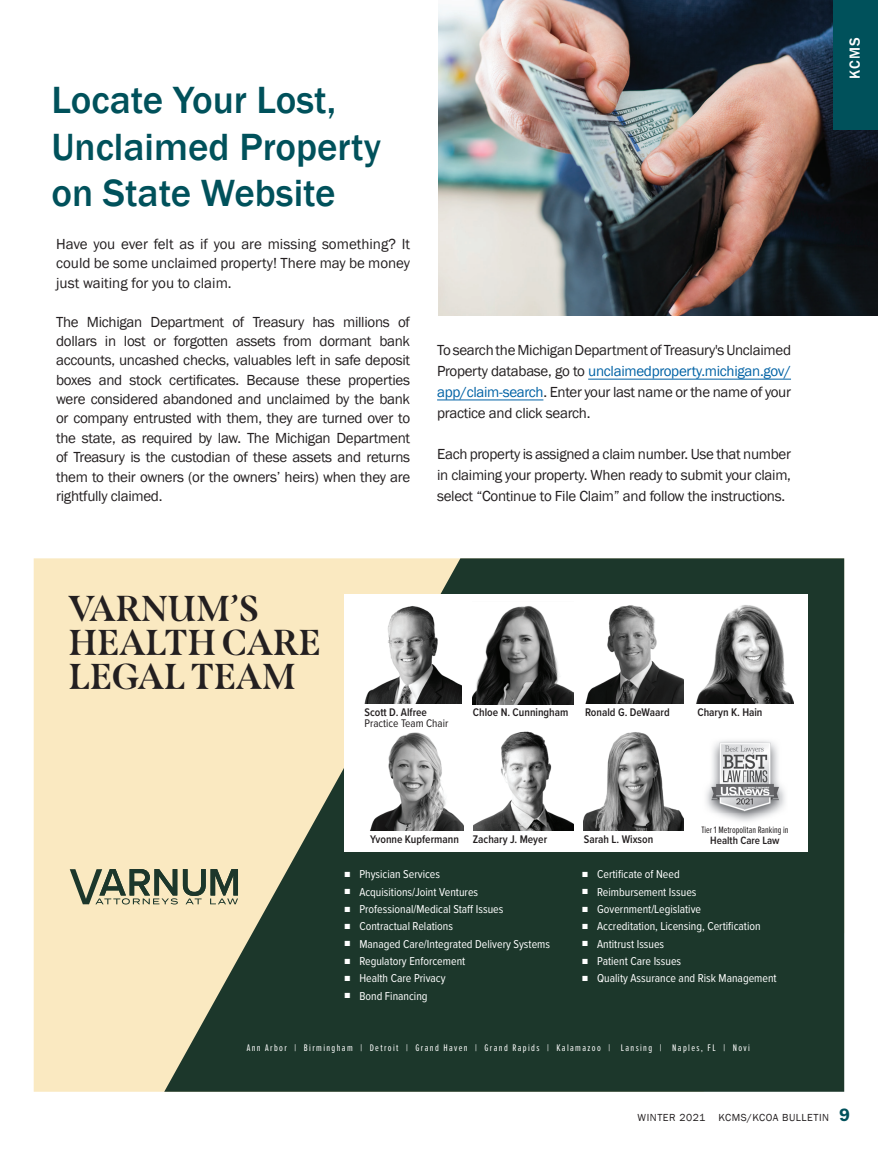
<style>
.page{position:relative;width:878px;height:1161px;background:#fff}
.page>*{position:absolute;margin:0;border:0;box-sizing:border-box;transform-origin:0 0}
.t1{font:500 39px/46.5px "Franklin Gothic";color:#00515b}
.t2{font:700 36px/34.3px "Span";letter-spacing:-.01em;color:#231f20}
.t3{font:15px/19.4px "Franklin Gothic";letter-spacing:-.02em;color:#231f20;text-align:justify}
.t4{font:500 15px "Franklin Gothic";color:#fff}
.t5{font:11.85px "Proxima Nova Cond";color:#fff}
.t6{font:600 11.4px "Proxima Nova Cond";color:#231f20}
.t7{font:11.4px "Proxima Nova Cond";color:#231f20}
.t8{font:600 10.95px "Proxima Nova Cond";color:#231f20}
.t9{font:10.5px "Franklin Gothic";letter-spacing:.05em;color:#231f20}
.t10{font:9.9px "Proxima Nova Ex Cn";letter-spacing:.14em;color:#fff}
.t11{font:9.6px "Proxima Nova Ex Cn";color:#231f20}
.s1{color:#0062a5}
.s2{font-size:8.85px}
.s3{font-weight:600;font-size:18px;color:#00515b}
</style>
<div class="page">
<img style="left:438px;top:0;width:439px;height:315px">
<div style="left:832px;top:0;width:45px;height:130px;background:#00515b"></div>
<hr style="left:588px;top:379px;width:203px;height:1px;background:#0062a5">
<hr style="left:437px;top:400px;width:106px;height:1px;background:#0062a5">
<div style="left:34px;top:558px;width:130px;height:534px;background:#fae9c1"></div>
<svg style="left:164px;top:558px;width:680px;height:534px;background:#5d6b57"></svg>
<div style="left:344px;top:594px;width:464px;height:258px;background:#fff"></div>
<img style="left:706px;top:740px;width:79px;height:82px">
<img style="left:709px;top:742px;width:71px;height:70px">
<img style="left:364px;top:606px;width:97px;height:97px">
<img style="left:585px;top:605px;width:98px;height:98px">
<img style="left:474px;top:731px;width:99px;height:99px">
<img style="left:473px;top:606px;width:100px;height:98px">
<img style="left:583px;top:732px;width:100px;height:98px">
<img style="left:696px;top:605px;width:97px;height:98px">
<img style="left:370px;top:732px;width:93px;height:98px">
<svg style="left:70px;top:869px;width:168px;height:35px;background:#a0a184"></svg>
<h1 class="t1" style="left:51px;top:77px;width:331px">Locate Your Lost,<br>Unclaimed Property on State Website</h1>
<p class="t3" style="left:56px;top:235px;width:355px">Have you ever felt as if you are missing something? It could be some unclaimed property! There may be money just waiting for you to claim.</p>
<p class="t3" style="left:56px;top:312px;width:355px">The Michigan Department of Treasury has millions of dollars in lost or forgotten assets from dormant bank accounts, uncashed checks, valuables left in safe deposit boxes and stock certificates. Because these properties were considered abandoned and unclaimed by the bank or company entrusted with them, they are turned over to the state, as required by law. The Michigan Department of Treasury is the custodian of these assets and returns them to their owners (or the owners’ heirs) when they are rightfully claimed.</p>
<p class="t3" style="left:437px;top:340px;width:355px;line-height:20.9px">To search the Michigan Department of Treasury's Unclaimed Property database, go to <span class="s1">unclaimedproperty.michigan.gov/ app/claim-search</span>. Enter your last name or the name of your practice and click search.</p>
<p class="t3" style="left:437px;top:444px;width:355px;line-height:20.9px">Each property is assigned a claim number. Use that number in claiming your property. When ready to submit your claim, select “Continue to File Claim” and follow the instructions.</p>
<h2 class="t2" style="left:69px;top:591px;width:254px">VARNUM’S<br>HEALTH CARE<br>LEGAL TEAM</h2>
<p class="t6" style="left:364px;top:704px;width:64px">Scott D. Alfree</p>
<p class="t7" style="left:364px;top:715px;width:85px">Practice Team Chair</p>
<p class="t6" style="left:473px;top:704px;width:97px">Chloe N. Cunningham</p>
<p class="t6" style="left:585px;top:704px;width:86px">Ronald G. DeWaard</p>
<p class="t6" style="left:697px;top:704px;width:67px">Charyn K. Hain</p>
<p class="t6" style="left:370px;top:831px;width:90px">Yvonne Kupfermann</p>
<p class="t6" style="left:473px;top:831px;width:76px">Zachary J. Meyer</p>
<p class="t6" style="left:583px;top:831px;width:71px">Sarah L. Wixson</p>
<p class="t11" style="left:701px;top:822px;width:88px">Tier 1 Metropolitan Ranking in</p>
<p class="t8" style="left:710px;top:832px;width:71px">Health Care Law</p>
<p class="t5" style="left:344px;top:866px;width:97px"><span class="s2">■</span> Physician Services</p>
<p class="t5" style="left:344px;top:883px;width:135px"><span class="s2">■</span> Acquisitions/Joint Ventures</p>
<p class="t5" style="left:344px;top:900px;width:160px"><span class="s2">■</span> Professional/Medical Sta- Issues</p>
<p class="t5" style="left:344px;top:918px;width:110px"><span class="s2">■</span> Contractual Relations</p>
<p class="t5" style="left:344px;top:935px;width:207px"><span class="s2">■</span> Managed Care/Integrated Delivery Systems</p>
<p class="t5" style="left:344px;top:952px;width:122px"><span class="s2">■</span> Regulatory Enforcement</p>
<p class="t5" style="left:344px;top:970px;width:103px"><span class="s2">■</span> Health Care Privacy</p>
<p class="t5" style="left:344px;top:987px;width:85px"><span class="s2">■</span> Bond Financing</p>
<p class="t5" style="left:582px;top:866px;width:99px"><span class="s2">■</span> Certificate of Need</p>
<p class="t5" style="left:582px;top:883px;width:116px"><span class="s2">■</span> Reimbursement Issues</p>
<p class="t5" style="left:582px;top:900px;width:120px"><span class="s2">■</span> Government/Legislative</p>
<p class="t5" style="left:582px;top:918px;width:180px"><span class="s2">■</span> Accreditation, Licensing, Certification</p>
<p class="t5" style="left:582px;top:935px;width:83px"><span class="s2">■</span> Antitrust Issues</p>
<p class="t5" style="left:582px;top:952px;width:100px"><span class="s2">■</span> Patient Care Issues</p>
<p class="t5" style="left:582px;top:970px;width:196px"><span class="s2">■</span> Quality Assurance and Risk Management</p>
<p class="t10" style="left:247px;top:1041px;width:504px">Ann Arbor | Birmingham | Detroit | Grand Haven | Grand Rapids | Kalamazoo | Lansing | Naples, FL | Novi</p>
<p class="t4" style="left:845px;top:79px;width:42px;rotate:-90deg">KCMS</p>
<p class="t9" style="left:637px;top:1111px;width:69px">WINTER 2021</p>
<p class="t9" style="left:718px;top:1111px;width:133px">KCMS/KCOA BULLETIN <span class="s3">9</span></p>
</div>
